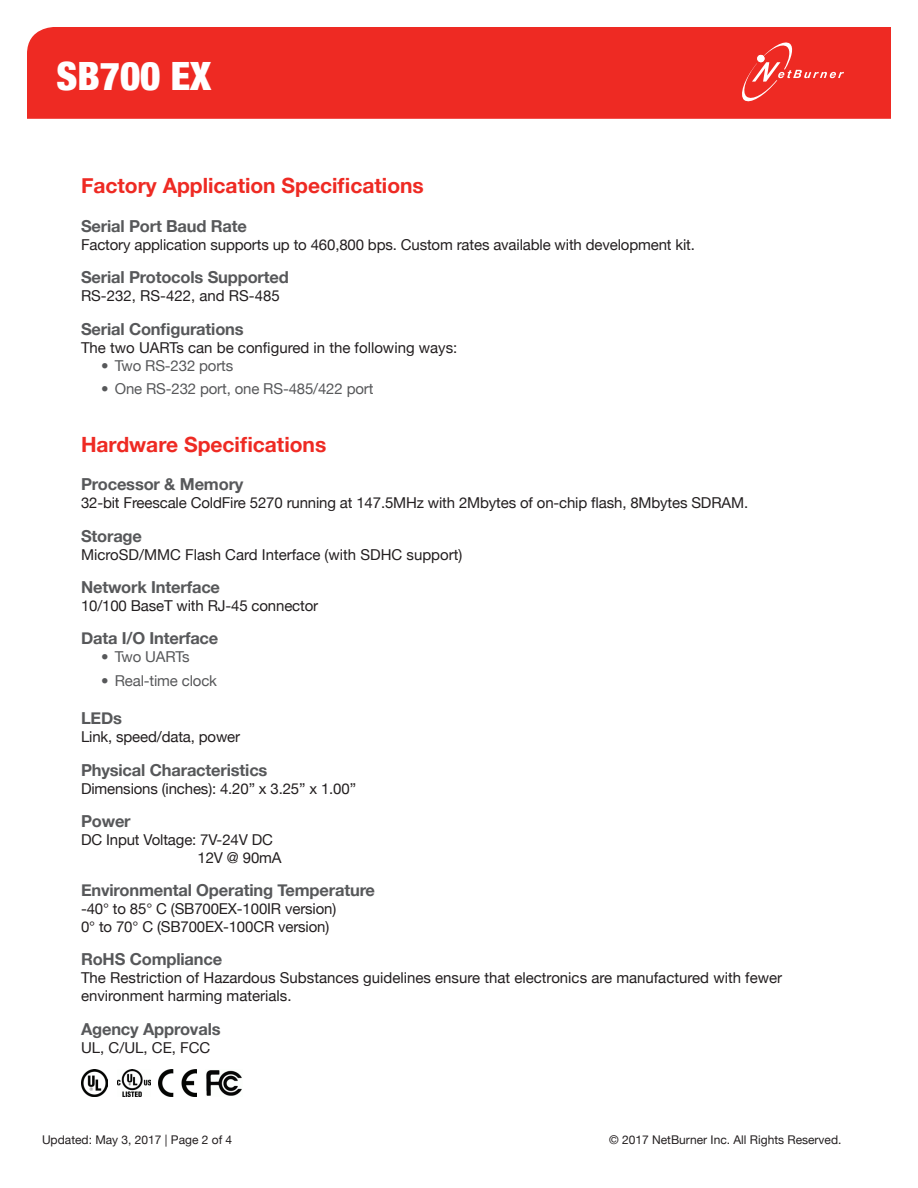
<style>
.page{position:relative;width:918px;height:1188px;background:#fff}
.page>*{position:absolute;margin:0;border:0;box-sizing:border-box;transform-origin:0 0}
.t1{font:900 condensed 39px "Helvetica Neue";color:#fff}
.t2{font:700 21px "Helvetica Neue";color:#ee2a23}
.t3{font:700 16.5px "Helvetica Neue";letter-spacing:-.01em;color:#57585a}
.t4{font:15px/18px "Helvetica Neue";letter-spacing:-.01em;color:#231f20}
.t5{font:15px "Helvetica Neue";letter-spacing:-.01em;color:#57585a}
.t6{font:12px "Helvetica Neue";color:#231f20}
</style>
<div class="page">
<div style="left:27px;top:27px;width:864px;height:92px;background:#ee2a23"></div>
<svg style="left:739px;top:39px;width:105px;height:66px;background:#ef3c36"></svg>
<img style="left:81px;top:1069px;width:27px;height:27px">
<img style="left:117px;top:1069px;width:33px;height:27px">
<img style="left:159px;top:1069px;width:38px;height:27px">
<img style="left:206px;top:1070px;width:36px;height:26px">
<h1 class="t1" style="left:56px;top:52px;width:156px">SB700 EX</h1>
<h2 class="t2" style="left:81px;top:173px;width:344px">Factory Application Specifications</h2>
<p class="t3" style="left:81px;top:216px;width:167px">Serial Port Baud Rate</p>
<p class="t4" style="left:81px;top:235px;width:616px">Factory application supports up to 460,800 bps. Custom rates available with development kit.</p>
<p class="t3" style="left:81px;top:267px;width:209px">Serial Protocols Supported</p>
<p class="t4" style="left:81px;top:287px;width:200px">RS-232, RS-422, and RS-485</p>
<p class="t3" style="left:81px;top:318px;width:164px">Serial Configurations</p>
<p class="t4" style="left:81px;top:338px;width:378px">The two UARTs can be configured in the following ways:</p>
<p class="t5" style="left:101px;top:356px;width:134px">• Two RS-232 ports</p>
<p class="t5" style="left:101px;top:380px;width:274px">• One RS-232 port, one RS-485/422 port</p>
<h2 class="t2" style="left:81px;top:431px;width:247px">Hardware Specifications</h2>
<p class="t3" style="left:81px;top:474px;width:164px">Processor &amp; Memory</p>
<p class="t4" style="left:81px;top:494px;width:669px">32-bit Freescale ColdFire 5270 running at 147.5MHz with 2Mbytes of on-chip flash, 8Mbytes SDRAM.</p>
<p class="t3" style="left:81px;top:525px;width:63px">Storage</p>
<p class="t4" style="left:81px;top:545px;width:383px">MicroSD/MMC Flash Card Interface (with SDHC support)</p>
<p class="t3" style="left:81px;top:577px;width:141px">Network Interface</p>
<p class="t4" style="left:81px;top:596px;width:239px">10/100 BaseT with RJ-45 connector</p>
<p class="t3" style="left:81px;top:628px;width:139px">Data I/O Interface</p>
<p class="t5" style="left:101px;top:648px;width:90px">• Two UARTs</p>
<p class="t5" style="left:101px;top:671px;width:117px">• Real-time clock</p>
<p class="t3" style="left:81px;top:708px;width:43px">LEDs</p>
<p class="t4" style="left:81px;top:728px;width:161px">Link, speed/data, power</p>
<p class="t3" style="left:81px;top:759px;width:188px">Physical Characteristics</p>
<p class="t4" style="left:81px;top:779px;width:277px">Dimensions (inches): 4.20” x 3.25” x 1.00”</p>
<p class="t3" style="left:81px;top:811px;width:51px">Power</p>
<p class="t4" style="left:198px;top:830px;width:86px;text-indent:-117px">DC Input Voltage: 7V-24V DC<br>12V @ 90mA</p>
<p class="t3" style="left:81px;top:880px;width:296px">Environmental Operating Temperature</p>
<p class="t4" style="left:81px;top:900px;width:257px">-40° to 85° C (SB700EX-100IR version)<br>0° to 70° C (SB700EX-100CR version)</p>
<p class="t3" style="left:81px;top:949px;width:143px">RoHS Compliance</p>
<p class="t4" style="left:81px;top:969px;width:703px">The Restriction of Hazardous Substances guidelines ensure that electronics are manufactured with fewer environment harming materials.</p>
<p class="t3" style="left:81px;top:1019px;width:141px">Agency Approvals</p>
<p class="t4" style="left:81px;top:1038px;width:131px">UL, C/UL, CE, FCC</p>
<p class="t6" style="left:42px;top:1132px;width:192px">Updated: May 3, 2017 | Page 2 of 4</p>
<p class="t6" style="left:609px;top:1132px;width:234px">© 2017 NetBurner Inc. All Rights Reserved.</p>
</div>
